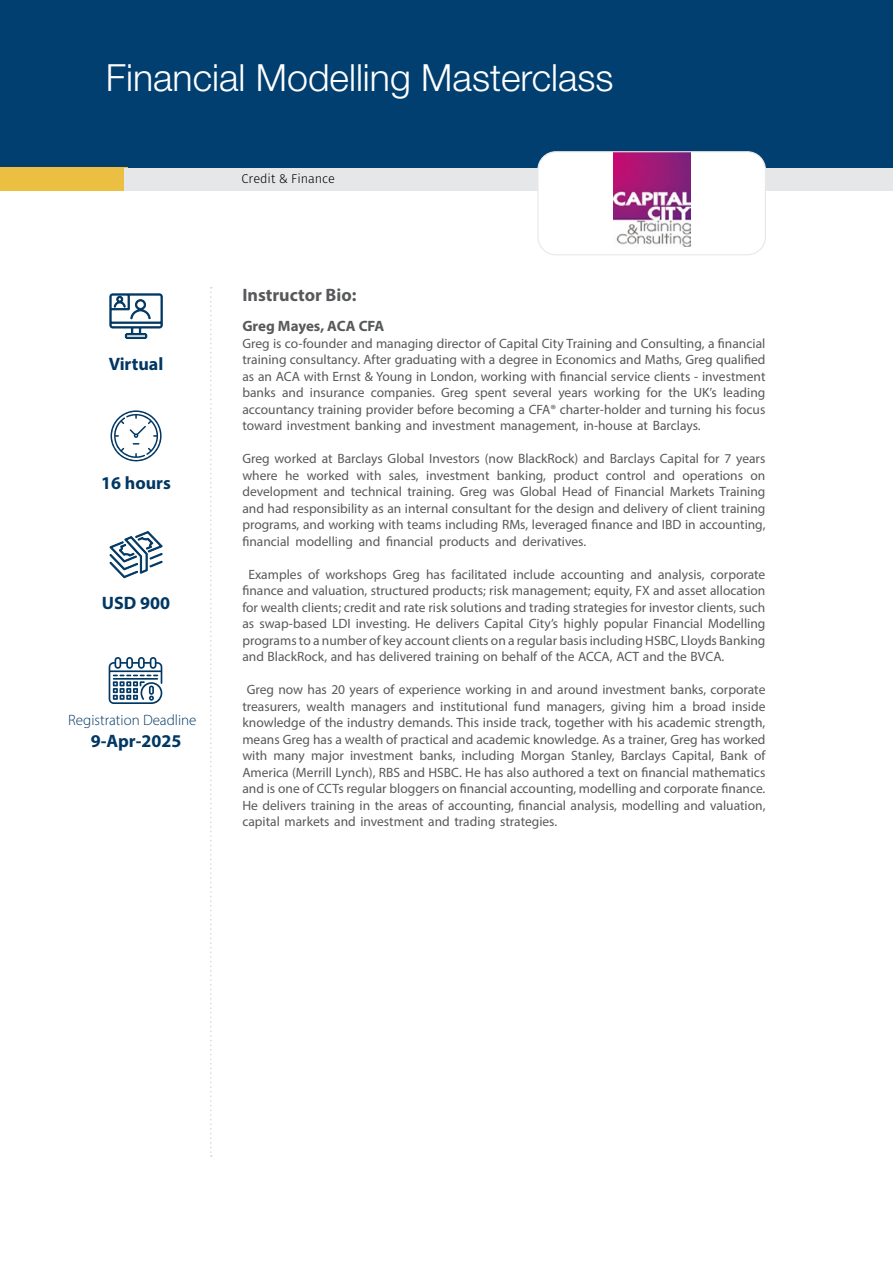
<style>
.page{position:relative;width:893px;height:1263px;background:#fff}
.page>*{position:absolute;margin:0;border:0;box-sizing:border-box;transform-origin:0 0}
.t1{font:300 37.5px "Helvetica Neue LT Std";color:#fff}
.t2{font:700 18px "Myriad Pro";color:#003763}
.t3{font:700 18px "Myriad Pro";color:#58595b}
.t4{font:300 15px "Myriad Pro";color:#003763}
.t5{font:700 15px "Myriad Pro";color:#58595b}
.t6{font:13.5px/16.5px "Myriad Pro";color:#58595b;text-align:justify}
.t7{font:300 12.75px "Fira Sans";color:#000}
</style>
<div class="page">
<div style="left:0;top:0;width:893px;height:168px;background:#003f70"></div>
<div style="left:0;top:168px;width:128px;height:23px;background:#ebc042"></div>
<div style="left:124px;top:168px;width:769px;height:22px;background:#e6e7e8"></div>
<svg style="left:210px;top:287px;width:2px;height:870px"></svg>
<svg style="left:109px;top:293px;width:54px;height:46px"></svg>
<svg style="left:109px;top:531px;width:54px;height:47px"></svg>
<svg style="left:111px;top:410px;width:51px;height:52px"></svg>
<svg style="left:109px;top:657px;width:53px;height:47px"></svg>
<div style="left:538px;top:152px;width:227px;height:103px;background:#fff;border-radius:18px"></div>
<img style="left:613px;top:153px;width:77px;height:93px">
<div style="left:537px;top:151px;width:229px;height:104px;border:1px solid #e6e7e8;border-radius:18px"></div>
<h1 class="t1" style="left:106px;top:54px;width:509px">Financial Modelling Masterclass</h1>
<h2 class="t2" style="left:109px;top:353px;width:56px">Virtual</h2>
<h2 class="t2" style="left:101px;top:472px;width:71px">16 hours</h2>
<h2 class="t2" style="left:102px;top:591px;width:70px">USD 900</h2>
<p class="t4" style="left:68px;top:711px;width:130px">Registration Deadline</p>
<h2 class="t2" style="left:91px;top:729px;width:92px">9-Apr-2025</h2>
<p class="t7" style="left:242px;top:169px;width:95px">Credit &amp; Finance</p>
<h2 class="t3" style="left:242px;top:283px;width:116px">Instructor Bio:</h2>
<p class="t5" style="left:242px;top:316px;width:143px">Greg Mayes, ACA CFA</p>
<p class="t6" style="left:242px;top:335px;width:525px">Greg is co-founder and managing director of Capital City Training and Consulting, a financial training consultancy. After graduating with a degree in Economics and Maths, Greg qualified as an ACA with Ernst &amp; Young in London, working with financial service clients - investment banks and insurance companies. Greg spent several years working for the UK’s leading accountancy training provider before becoming a CFA® charter-holder and turning his focus toward investment banking and investment management, in-house at Barclays.</p>
<p class="t6" style="left:242px;top:450px;width:525px">Greg worked at Barclays Global Investors (now BlackRock) and Barclays Capital for 7 years where he worked with sales, investment banking, product control and operations on development and technical training. Greg was Global Head of Financial Markets Training and had responsibility as an internal consultant for the design and delivery of client training programs, and working with teams including RMs, leveraged finance and IBD in accounting, financial modelling and financial products and derivatives.</p>
<p class="t6" style="left:242px;top:566px;width:525px;text-indent:6px">Examples of workshops Greg has facilitated include accounting and analysis, corporate finance and valuation, structured products; risk management; equity, FX and asset allocation for wealth clients; credit and rate risk solutions and trading strategies for investor clients, such as swap-based LDI investing. He delivers Capital City’s highly popular Financial Modelling programs to a number of key account clients on a regular basis including HSBC, Lloyds Banking and BlackRock, and has delivered training on behalf of the ACCA, ACT and the BVCA.</p>
<p class="t6" style="left:242px;top:681px;width:525px;text-indent:4px">Greg now has 20 years of experience working in and around investment banks, corporate treasurers, wealth managers and institutional fund managers, giving him a broad inside knowledge of the industry demands. This inside track, together with his academic strength, means Greg has a wealth of practical and academic knowledge. As a trainer, Greg has worked with many major investment banks, including Morgan Stanley, Barclays Capital, Bank of America (Merrill Lynch), RBS and HSBC. He has also authored a text on financial mathematics and is one of CCTs regular bloggers on financial accounting, modelling and corporate finance.<br>He delivers training in the areas of accounting, financial analysis, modelling and valuation, capital markets and investment and trading strategies.</p>
</div>
